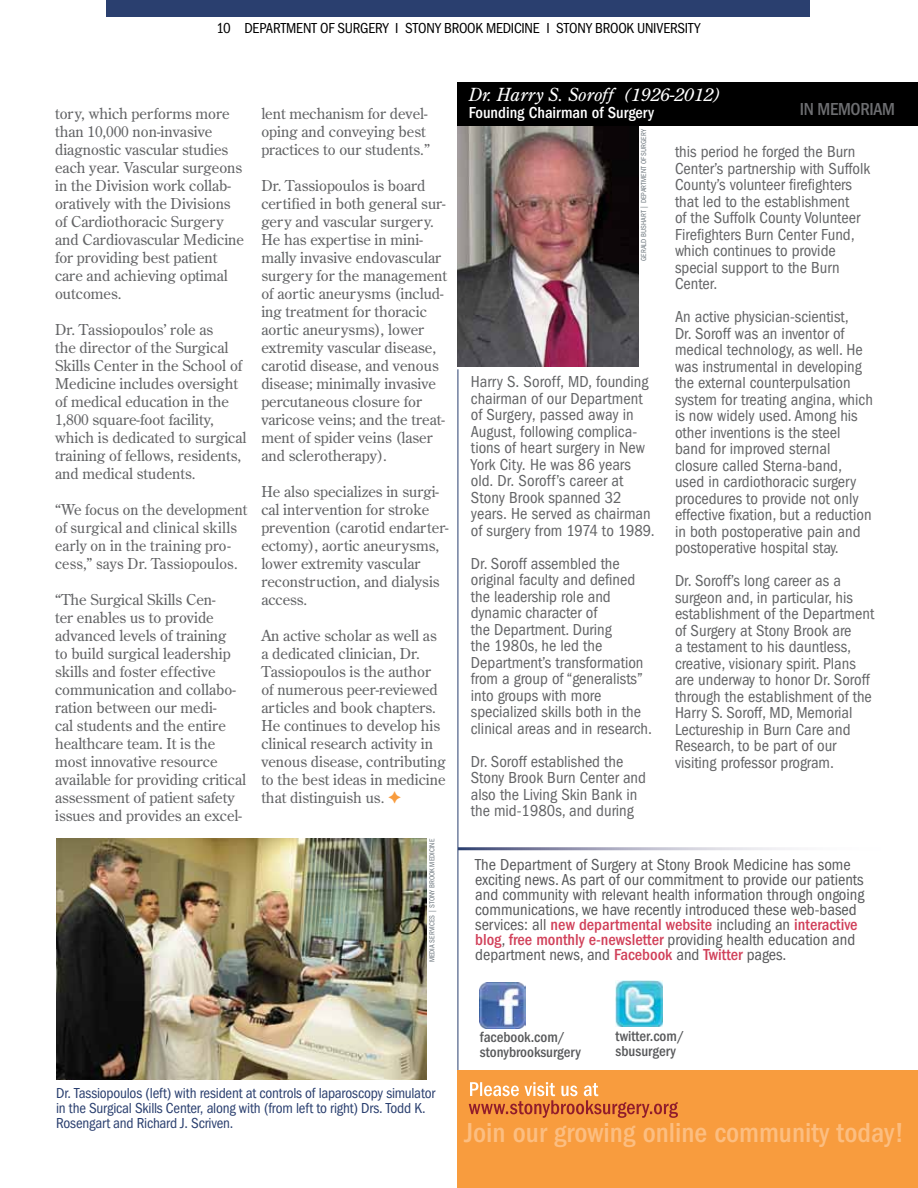
<style>
.page{position:relative;width:918px;height:1188px;background:#fff}
.page>*{position:absolute;margin:0;border:0;box-sizing:border-box;transform-origin:0 0}
.t1{font:500 condensed 28.5px "Franklin Gothic";color:#fcbe81}
.t2{font:italic 18px "Century Old Style Std";color:#fff}
.t3{font:500 condensed 18px "Franklin Gothic";letter-spacing:-.02em;color:#6d6e71}
.t4{font:condensed 16.5px/16.5px "Franklin Gothic";color:#636466}
.t5{font:condensed 16.5px/15px "Franklin Gothic";color:#58595b}
.t6{font:500 condensed 16.5px "Franklin Gothic";color:#fff}
.t7{font:15px/18px "Century Old Style Std";color:#636466}
.t8{font:condensed 15px/15px "Franklin Gothic";letter-spacing:-.015em;color:#2a3f6f}
.t9{font:condensed 15px "Franklin Gothic";letter-spacing:-.015em;color:#000}
.t10{font:500 condensed 15px/15px "Franklin Gothic";color:#58595b}
.t11{font:condensed 7.5px "Franklin Gothic";letter-spacing:.005em;color:#6a747b}
.s1{font-weight:500;color:#d1415a}
</style>
<div class="page">
<div style="left:107px;top:0;width:703px;height:17px;background:#2a3f6f"></div>
<img style="left:56px;top:839px;width:371px;height:241px">
<hr style="left:458px;top:369px;width:1px;height:701px;background:#2a3f6f">
<img style="left:458px;top:125px;width:181px;height:241px">
<div style="left:458px;top:82px;width:460px;height:43px;background:#000"></div>
<div style="left:457px;top:1070px;width:461px;height:118px;background:#f89c3e"></div>
<img style="left:616px;top:981px;width:47px;height:46px">
<img style="left:480px;top:983px;width:46px;height:46px">
<svg style="left:469px;top:1082px;width:209px;height:36px"></svg>
<hr style="left:458px;top:847px;width:460px;height:3px;background:#fff">
<p class="t9" style="left:217px;top:20px;width:485px">10 DEPARTMENT OF SURGERY I STONY BROOK MEDICINE I STONY BROOK UNIVERSITY</p>
<p class="t7" style="left:55px;top:105px;width:191px">tory, which performs more than 10,000 non-invasive diagnostic vascular studies each year. Vascular surgeons in the Division work collab&shy;oratively with the Divisions of Cardiothoracic Surgery and Cardiovascular Medicine for providing best patient care and achieving optimal outcomes.</p>
<p class="t7" style="left:55px;top:321px;width:193px">Dr. Tassiopoulos’ role as<br>the director of the Surgical<br>Skills Center in the School of<br>Medicine includes oversight of medical education in the<br>1,800 square-foot facility, which is dedicated to surgical training of fellows, residents, and medical students.</p>
<p class="t7" style="left:55px;top:501px;width:194px">“We focus on the development of surgical and clinical skills early on in the training pro&shy;cess,” says Dr. Tassiopoulos.</p>
<p class="t7" style="left:55px;top:591px;width:192px">“The Surgical Skills Cen-<br>ter enables us to provide advanced levels of training<br>to build surgical leadership skills and foster effective communication and collabo&shy;ration between our medi-<br>cal students and the entire healthcare team. It is the most innovative resource available for providing critical assessment of patient safety issues and provides an excel-</p>
<p class="t7" style="left:261px;top:105px;width:170px">lent mechanism for devel&shy;oping and conveying best practices to our students.”</p>
<p class="t7" style="left:261px;top:177px;width:187px">Dr. Tassiopoulos is board certified in both general sur&shy;gery and vascular surgery.<br>He has expertise in mini&shy;mally invasive endovascular surgery for the management of aortic aneurysms (includ&shy;ing treatment for thoracic aortic aneurysms), lower extremity vascular disease, carotid disease, and venous disease; minimally invasive percutaneous closure for varicose veins; and the treat&shy;ment of spider veins (laser and sclerotherapy).</p>
<p class="t7" style="left:261px;top:483px;width:189px">He also specializes in surgi&shy;cal intervention for stroke prevention (carotid endarter&shy;ectomy), aortic aneurysms, lower extremity vascular reconstruction, and dialysis access.</p>
<p class="t7" style="left:261px;top:627px;width:186px">An active scholar as well as a dedicated clinician, Dr.<br>Tassiopoulos is the author of numerous peer-reviewed articles and book chapters.<br>He continues to develop his clinical research activity in venous disease, contributing to the best ideas in medicine that distinguish us.</p>
<p class="t11" style="left:428px;top:962px;width:125px;rotate:-90deg">MEDIA SERVICES | STONY BROOK MEDICINE</p>
<p class="t2" style="left:469px;top:83px;width:254px">Dr. Harry S. Soroff (1926-2012)</p>
<p class="t6" style="left:469px;top:103px;width:187px">Founding Chairman of Surgery</p>
<p class="t3" style="left:800px;top:99px;width:97px">IN MEMORIAM</p>
<p class="t11" style="left:639px;top:261px;width:134px;rotate:-90deg">GERALD BUSHART | DEPARTMENT OF SURGERY</p>
<p class="t4" style="left:471px;top:374px;width:185px">Harry S. Soroff, MD, founding chairman of our Department of Surgery, passed away in<br>August, following complica&shy;tions of heart surgery in New<br>York City. He was 86 years old. Dr. Soroff’s career at<br>Stony Brook spanned 32 years. He served as chairman of surgery from 1974 to 1989.</p>
<p class="t4" style="left:471px;top:555px;width:183px">Dr. Soroff assembled the original faculty and defined the leadership role and dynamic character of<br>the Department. During<br>the 1980s, he led the<br>Department’s transformation from a group of “generalists” into groups with more specialized skills both in the clinical areas and in research.</p>
<p class="t4" style="left:471px;top:753px;width:177px">Dr. Soroff established the<br>Stony Brook Burn Center and also the Living Skin Bank in the mid-1980s, and during</p>
<p class="t4" style="left:675px;top:144px;width:197px">this period he forged the Burn<br>Center’s partnership with Suffolk<br>County’s volunteer firefighters that led to the establishment<br>of the Suffolk County Volunteer<br>Firefighters Burn Center Fund, which continues to provide special support to the Burn<br>Center.</p>
<p class="t4" style="left:675px;top:309px;width:199px">An active physician-scientist,<br>Dr. Soroff was an inventor of medical technology, as well. He was instrumental in developing the external counterpulsation system for treating angina, which is now widely used. Among his other inventions is the steel band for improved sternal closure called Sterna-band, used in cardiothoracic surgery procedures to provide not only effective fixation, but a reduction in both postoperative pain and postoperative hospital stay.</p>
<p class="t4" style="left:675px;top:573px;width:201px">Dr. Soroff’s long career as a surgeon and, in particular, his establishment of the Department of Surgery at Stony Brook are<br>a testament to his dauntless, creative, visionary spirit. Plans are underway to honor Dr. Soroff through the establishment of the<br>Harry S. Soroff, MD, Memorial<br>Lectureship in Burn Care and<br>Research, to be part of our visiting professor program.</p>
<p class="t5" style="left:475px;top:858px;width:391px">The Department of Surgery at Stony Brook Medicine has some exciting news. As part of our commitment to provide our patients and community with relevant health information through ongoing communications, we have recently introduced these web-based services: all <span class="s1">new departmental website</span> including an <span class="s1">interactive blog</span>, <span class="s1">free monthly e-newsletter</span> providing health education and department news, and <span class="s1">Facebook</span> and <span class="s1">Twitter</span> pages.</p>
<p class="t8" style="left:56px;top:1085px;width:381px">Dr. Tassiopoulos (left) with resident at controls of laparoscopy simulator in the Surgical Skills Center, along with (from left to right) Drs. Todd K.<br>Rosengart and Richard J. Scriven.</p>
<p class="t10" style="left:480px;top:1030px;width:102px">facebook.com/ stonybrooksurgery</p>
<p class="t10" style="left:616px;top:1028px;width:70px">twitter.com/ sbusurgery</p>
<h1 class="t1" style="left:464px;top:1117px;width:441px">Join our growing online community today!</h1>
</div>
